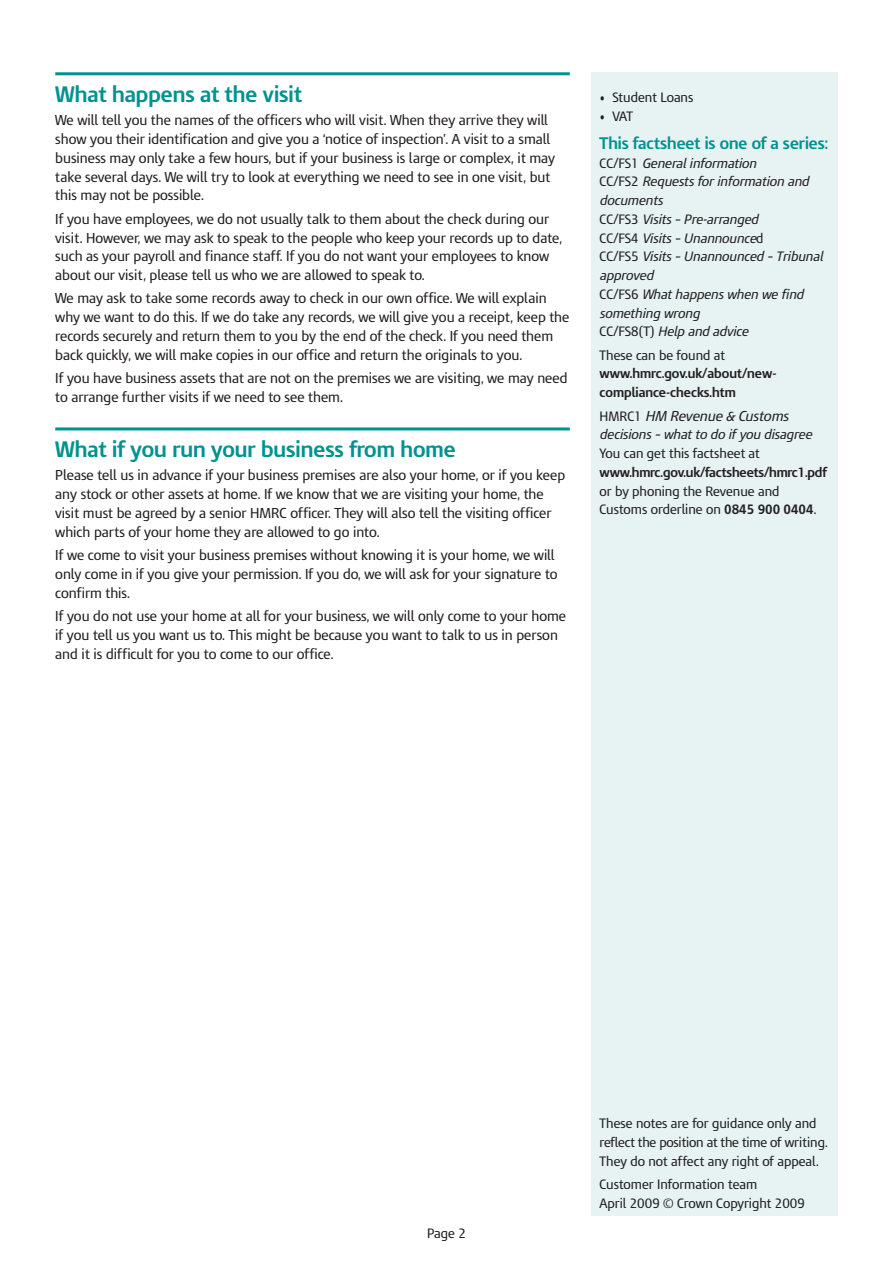
<style>
.page{position:relative;width:893px;height:1263px;background:#fff}
.page>*{position:absolute;margin:0;border:0;box-sizing:border-box;transform-origin:0 0}
.t1{font:700 21px "IR Modena";color:#009290}
.t2{font:700 15.75px "IR Modena";color:#009290}
.t3{font:13.5px/18.8px "IR Modena";color:#231f20}
.t4{font:italic 13.5px "IR Modena";color:#231f20}
.t5{font:12.75px/18.8px "IR Modena";color:#231f20}
.t6{font:italic 12.75px/18.8px "IR Modena";color:#231f20}
.t7{font:700 12.75px/18.8px "IR Modena";letter-spacing:-.005em;color:#231f20}
.s1{font-style:normal}
.s2{font-style:normal;font-size:12.75px}
.s3{font-weight:700}
</style>
<div class="page">
<div style="left:591px;top:72px;width:247px;height:1144px;background:#e7f3f3"></div>
<hr style="left:55px;top:72px;width:515px;height:3px;background:#009290">
<hr style="left:55px;top:427px;width:515px;height:3px;background:#009290">
<h1 class="t1" style="left:55px;top:86px;width:248px">What happens at the visit</h1>
<p class="t3" style="left:55px;top:112px;width:501px">We will tell you the names of the officers who will visit. When they arrive they will show you their identification and give you a ‘notice of inspection’. A visit to a small business may only take a few hours, but if your business is large or complex, it may take several days. We will try to look at everything we need to see in one visit, but this may not be possible.</p>
<p class="t3" style="left:55px;top:211px;width:508px">If you have employees, we do not usually talk to them about the check during our visit. However, we may ask to speak to the people who keep your records up to date, such as your payroll and finance staff. If you do not want your employees to know about our visit, please tell us who we are allowed to speak to.</p>
<p class="t3" style="left:55px;top:290px;width:516px">We may ask to take some records away to check in our own office. We will explain why we want to do this. If we do take any records, we will give you a receipt, keep the records securely and return them to you by the end of the check. If you need them back quickly, we will make copies in our office and return the originals to you.</p>
<p class="t3" style="left:55px;top:370px;width:514px">If you have business assets that are not on the premises we are visiting, we may need to arrange further visits if we need to see them.</p>
<h1 class="t1" style="left:55px;top:441px;width:402px">What if you run your business from home</h1>
<p class="t3" style="left:55px;top:467px;width:511px">Please tell us in advance if your business premises are also your home, or if you keep any stock or other assets at home. If we know that we are visiting your home, the visit must be agreed by a senior HMRC officer. They will also tell the visiting officer which parts of your home they are allowed to go into.</p>
<p class="t3" style="left:55px;top:547px;width:504px">If we come to visit your business premises without knowing it is your home, we will only come in if you give your permission. If you do, we will ask for your signature to confirm this.</p>
<p class="t3" style="left:55px;top:608px;width:512px">If you do not use your home at all for your business, we will only come to your home if you tell us you want us to. This might be because you want to talk to us in person and it is difficult for you to come to our office.</p>
<p class="t5" style="left:600px;top:89px;width:95px">• Student Loans</p>
<p class="t5" style="left:600px;top:108px;width:35px">• VAT</p>
<p class="t2" style="left:600px;top:137px;width:230px">This factsheet is one of a series:</p>
<p class="t6" style="left:600px;top:155px;width:225px"><span class="s1">CC/FS1</span> General information<br><span class="s1">CC/FS2</span> Requests for information and documents<br><span class="s1">CC/FS3</span> Visits – Pre-arranged<br><span class="s1">CC/FS4</span> Visits – Unannounce<span class="s1">d<br>CC/FS5</span> Visits – Unannounced – Tribunal approved<br><span class="s1">CC/FS6</span> What happens when we find something wrong<br><span class="s1">CC/FS8(T)</span> Help and advice</p>
<p class="t5" style="left:600px;top:347px;width:127px">These can be found at</p>
<p class="t7" style="left:600px;top:366px;width:178px">www.hmrc.gov.uk/about/new&shy;compliance-checks.htm</p>
<p class="t4" style="left:600px;top:411px;width:190px"><span class="s2">HMRC1</span> HM Revenue &amp; Customs</p>
<p class="t6" style="left:600px;top:427px;width:214px">decisions – what to do if you disagree</p>
<p class="t5" style="left:600px;top:445px;width:162px">You can get this factsheet at</p>
<p class="t7" style="left:600px;top:464px;width:229px">www.hmrc.gov.uk/factsheets/hmrc1.pdf</p>
<p class="t5" style="left:600px;top:483px;width:218px">or by phoning the Revenue and<br>Customs orderline on <span class="s3">0845 900 0404</span>.</p>
<p class="t5" style="left:427px;top:1225px;width:40px">Page 2</p>
<p class="t5" style="left:600px;top:1115px;width:230px">These notes are for guidance only and reflect the position at the time of writing.<br>They do not affect any right of appeal.</p>
<p class="t5" style="left:600px;top:1176px;width:207px">Customer Information team<br>April 2009 © Crown Copyright 2009</p>
</div>
